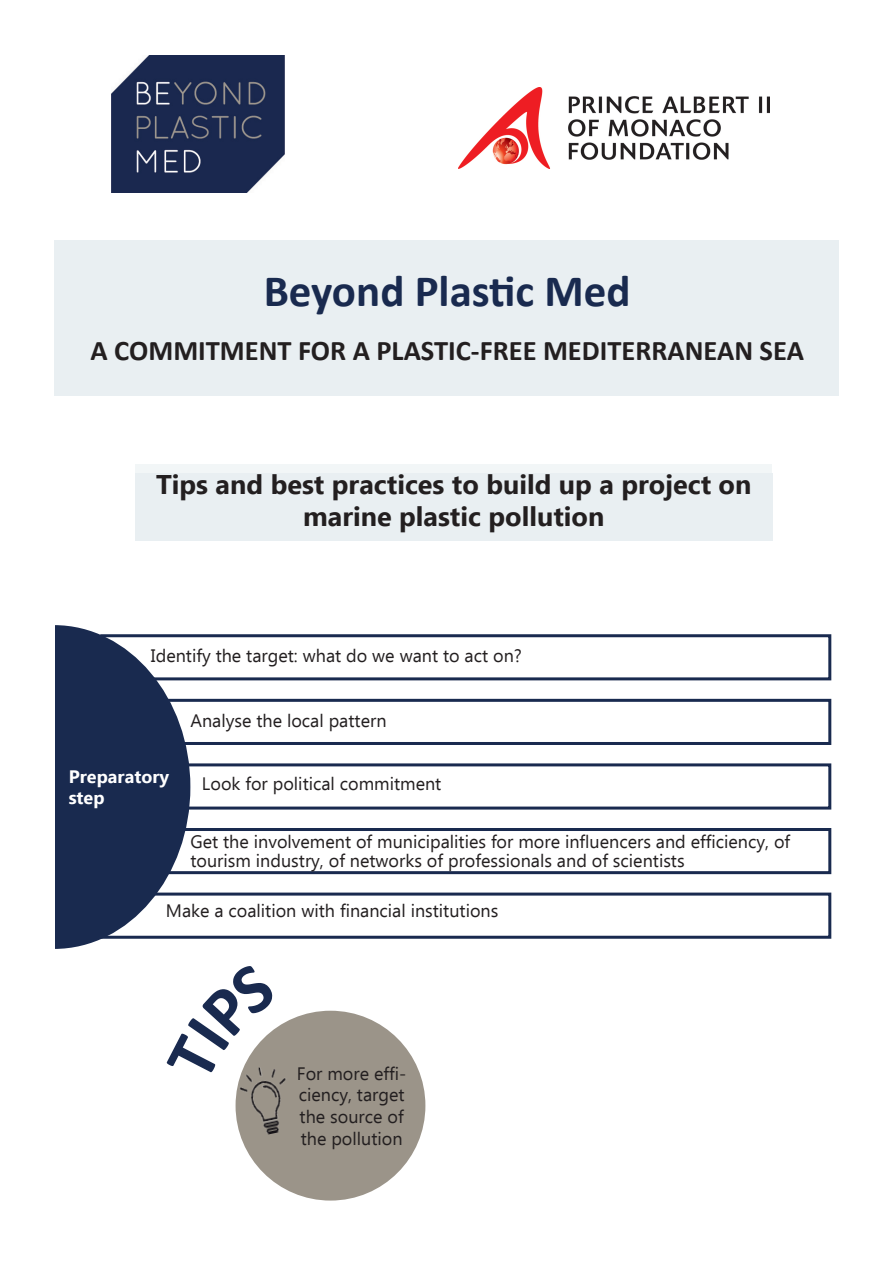
<style>
.page{position:relative;width:893px;height:1263px;background:#fff}
.page>*{position:absolute;margin:0;border:0;box-sizing:border-box;transform-origin:0 0}
.t1{font:700 45px "Calibri";color:#192a4f}
.t2{font:700 28.5px "Calibri";color:#231f20}
.t3{font:700 27px/32.4px "Ebrima";color:#231f20;text-align:center}
.t4{font:18px/21.6px "Ebrima";color:#231f20}
.t5{font:700 18px/21.6px "Ebrima";color:#fff}
</style>
<div class="page">
<div style="left:55px;top:240px;width:784px;height:155px;background:#e9eff2"></div>
<div style="left:100px;top:634px;width:731px;height:46px;border:3px solid #192a4f"></div>
<div style="left:99px;top:699px;width:732px;height:46px;border:3px solid #192a4f"></div>
<div style="left:99px;top:763px;width:732px;height:46px;border:3px solid #192a4f"></div>
<div style="left:99px;top:828px;width:732px;height:46px;border:3px solid #192a4f"></div>
<div style="left:99px;top:892px;width:732px;height:47px;border:3px solid #192a4f"></div>
<svg style="left:55px;top:625px;width:135px;height:324px;fill:#192a4f"></svg>
<div style="left:236px;top:1011px;width:189px;height:189px;background:#9b9489;border-radius:50%"></div>
<img style="left:235px;top:1078px;width:51px;height:61px">
<img style="left:112px;top:55px;width:173px;height:137px">
<img style="left:458px;top:87px;width:312px;height:81px">
<div style="left:135px;top:464px;width:636px;height:66px;background:#f2f6f7"></div>
<div style="left:135px;top:474px;width:638px;height:67px;background:#e9eff2"></div>
<svg style="left:235px;top:1026px;width:43px;height:58px"></svg>
<h1 class="t1" style="left:264px;top:259px;width:369px">Beyond Plastic Med</h1>
<h2 class="t2" style="left:91px;top:330px;width:715px">A COMMITMENT FOR A PLASTIC-FREE MEDITERRANEAN SEA</h2>
<h3 class="t3" style="left:156px;top:467px;width:597px">Tips and best practices to build up a project on marine plastic pollution</h3>
<p class="t4" style="left:151px;top:644px;width:372px">Identify the target: what do we want to act on?</p>
<p class="t4" style="left:190px;top:709px;width:198px">Analyse the local pattern</p>
<p class="t5" style="left:69px;top:765px;width:102px">Preparatory step</p>
<p class="t4" style="left:202px;top:773px;width:241px">Look for political commitment</p>
<p class="t4" style="left:190px;top:831px;width:601px;line-height:19.5px">Get the involvement of municipalities for more influencers and efficiency, of tourism industry, of networks of professionals and of scientists</p>
<p class="t4" style="left:166px;top:899px;width:334px">Make a coalition with financial institutions</p>
<p class="t4" style="left:297px;top:1062px;width:111px">For more effi&shy;ciency, target the source of the pollution</p>
</div>
